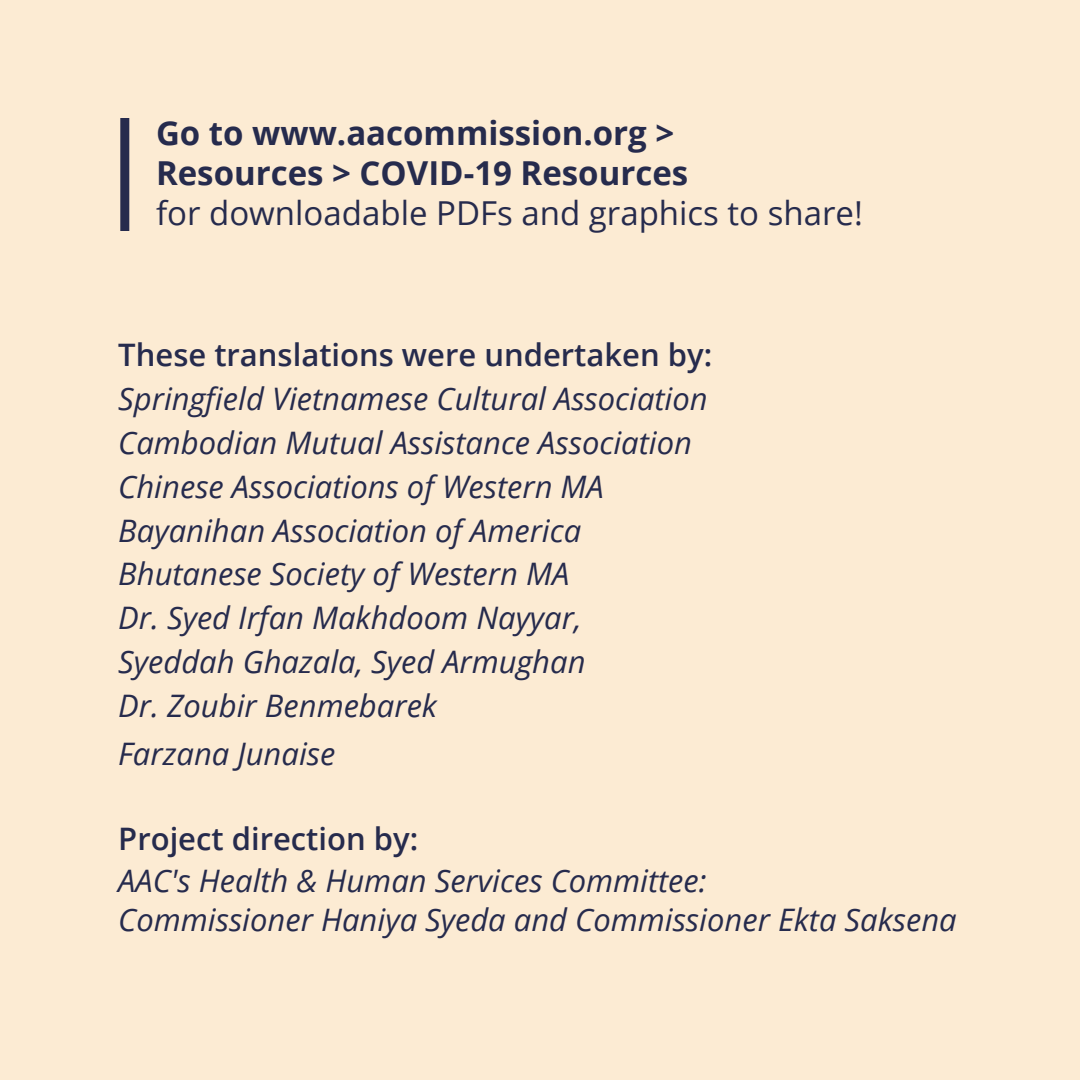
<style>
.page{position:relative;width:1080px;height:1080px;background:#fcebd3}
.page>*{position:absolute;margin:0;border:0;box-sizing:border-box;transform-origin:0 0}
.t1{font:700 33px "Open Sans";color:#262b4d}
.t2{font:33px "Open Sans";color:#262b4d}
.t3{font:italic 31px "Open Sans";color:#262b4d}
.t4{font:600 31px "Open Sans";color:#262b4d}
</style>
<div class="page">
<div style="left:120px;top:118px;width:9px;height:113px;background:#262b4d"></div>
<p class="t1" style="left:156px;top:110px;width:520px">Go to www.aacommission.org &gt;</p>
<p class="t1" style="left:156px;top:150px;width:534px">Resources &gt; COVID-19 Resources</p>
<p class="t2" style="left:156px;top:191px;width:708px">for downloadable PDFs and graphics to share!</p>
<p class="t4" style="left:118px;top:333px;width:595px">These translations were undertaken by:</p>
<p class="t3" style="left:118px;top:377px;width:591px">Springfield Vietnamese Cultural Association</p>
<p class="t3" style="left:118px;top:421px;width:575px">Cambodian Mutual Assistance Association</p>
<p class="t3" style="left:118px;top:465px;width:487px">Chinese Associations of Western MA</p>
<p class="t3" style="left:118px;top:509px;width:465px">Bayanihan Association of America</p>
<p class="t3" style="left:118px;top:553px;width:452px">Bhutanese Society of Western MA</p>
<p class="t3" style="left:118px;top:597px;width:465px">Dr. Syed Irfan Makhdoom Nayyar,</p>
<p class="t3" style="left:118px;top:641px;width:469px">Syeddah Ghazala, Syed Armughan</p>
<p class="t3" style="left:118px;top:685px;width:320px">Dr. Zoubir Benmebarek</p>
<p class="t3" style="left:118px;top:733px;width:219px">Farzana Junaise</p>
<p class="t4" style="left:118px;top:818px;width:301px">Project direction by:</p>
<p class="t3" style="left:118px;top:860px;width:590px">AAC's Health &amp; Human Services Committee:</p>
<p class="t3" style="left:118px;top:899px;width:840px">Commissioner Haniya Syeda and Commissioner Ekta Saksena</p>
</div>
